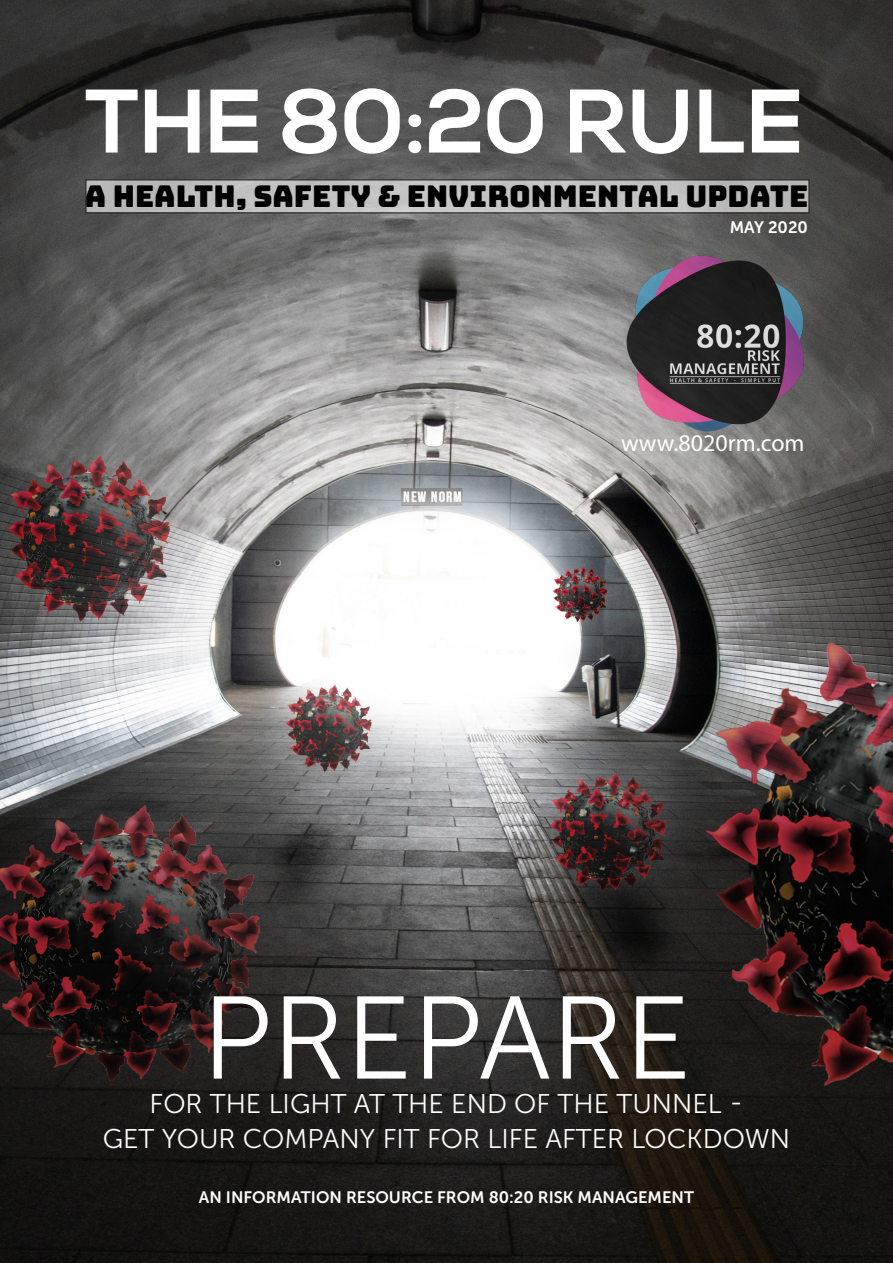
<style>
.page{position:relative;width:893px;height:1263px;background:#fff}
.page>*{position:absolute;margin:0;border:0;box-sizing:border-box;transform-origin:0 0}
.Isue_title{font:117px "Museo Sans 300";color:#fff}
.t1{font:700 90px "Nexa";color:#fff}
.t2{font:30px "Bungee";color:#000}
.Subtitle_bottom{font:27px "Museo Sans 300";color:#fff}
.t3{font:24px "Myriad Pro";color:#fff}
.Content_bottom{font:16.5px "Museo Sans 700";color:#fff}
.Subtitle{font:16.5px "Museo Sans 700";color:#fff}
</style>
<div class="page">
<img style="left:0;top:0;width:893px;height:1263px">
<img style="left:621px;top:253px;width:187px;height:182px">
<div style="left:86px;top:180px;width:723px;height:33px;background:#c1c1c1"></div>
<div style="left:85px;top:179px;width:725px;height:35px;border:2px solid #231f20"></div>
<p class="t1" style="left:85px;top:70px;width:720px">THE 80:20 RULE</p>
<p class="t2" style="left:85px;top:179px;width:725px">A HEALTH, SAFETY &amp; ENVIRONMENTAL UPDATE</p>
<p class="Subtitle" style="left:730px;top:218px;width:80px">MAY 2020</p>
<p class="t3" style="left:621px;top:428px;width:185px">www.8020rm.com</p>
<p class="Isue_title" style="left:202px;top:975px;width:491px">PREPARE</p>
<p class="Subtitle_bottom" style="left:149px;top:1089px;width:595px">FOR THE LIGHT AT THE END OF THE TUNNEL -</p>
<p class="Subtitle_bottom" style="left:103px;top:1124px;width:689px">GET YOUR COMPANY FIT FOR LIFE AFTER LOCKDOWN</p>
<p class="Content_bottom" style="left:199px;top:1188px;width:497px">AN INFORMATION RESOURCE FROM 80:20 RISK MANAGEMENT</p>
</div>
